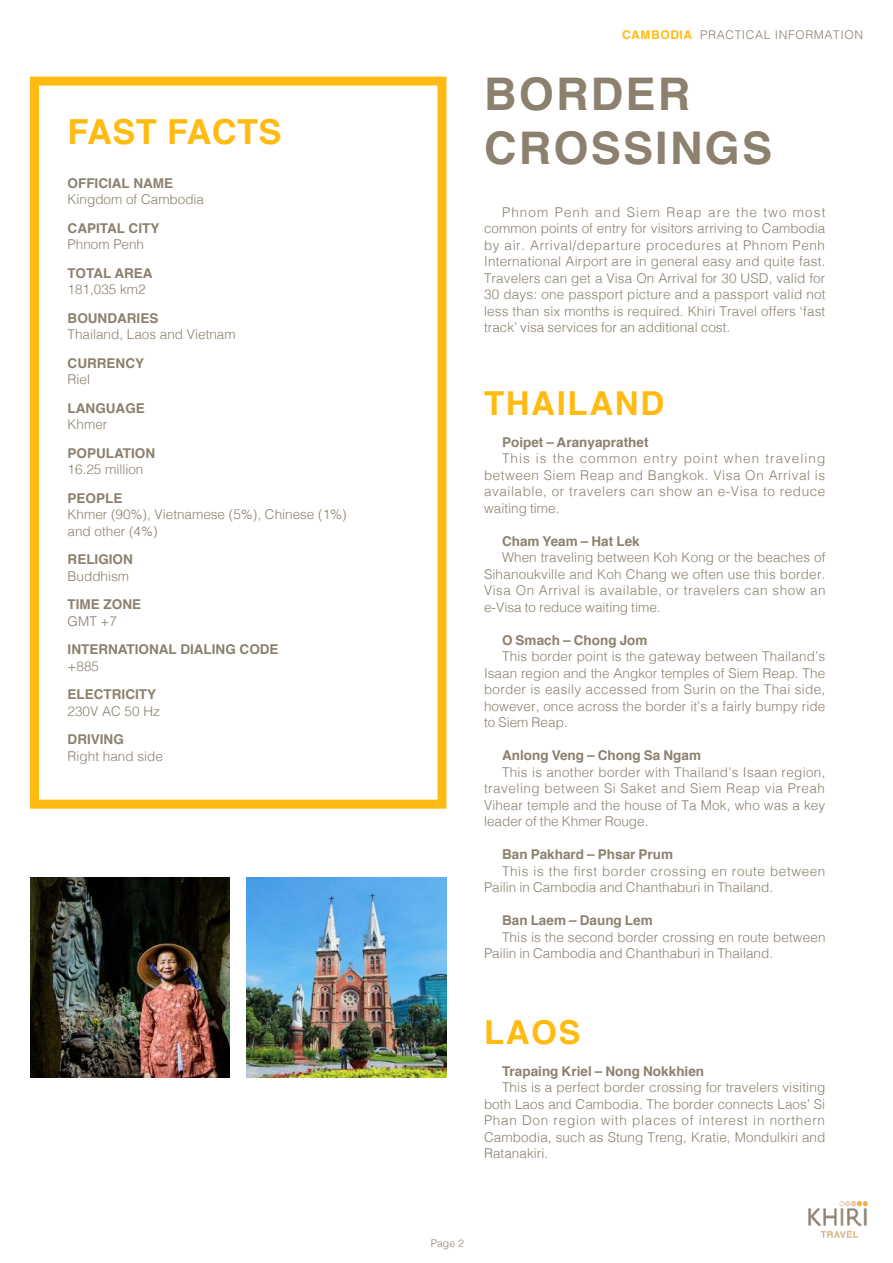
<style>
.page{position:relative;width:893px;height:1263px;background:#fff}
.page>*{position:absolute;margin:0;border:0;box-sizing:border-box;transform-origin:0 0}
.t1{font:700 45px/54px "Helvetica";letter-spacing:.05em;color:#8c806e}
.t2{font:700 34.5px "Helvetica";letter-spacing:.01em;color:#ffbb12}
.t3{font:700 33px "Helvetica";letter-spacing:.05em;color:#ffbb12}
.t4{font:300 13.5px/16.5px "Helvetica";letter-spacing:.005em;color:#8c806e;text-align:justify}
.t5{font:700 13.5px "Helvetica";color:#8c806e}
.t6{font:300 12px "Helvetica";letter-spacing:.05em;color:#8c806e}
.t7{font:300 10.5px "Helvetica";color:#8c806e}
.s1{font-weight:700;color:#ffbb12}
</style>
<div class="page">
<div style="left:30px;top:77px;width:416px;height:732px;border:9px solid #ffbb12"></div>
<img style="left:30px;top:878px;width:200px;height:199px">
<img style="left:247px;top:878px;width:199px;height:199px">
<img style="left:808px;top:1201px;width:59px;height:36px">
<h2 class="t2" style="left:68px;top:118px;width:215px">FAST FACTS</h2>
<p class="t5" style="left:68px;top:178px;width:107px">OFFICIAL NAME</p>
<p class="t4" style="left:68px;top:192px;width:138px">Kingdom of Cambodia</p>
<p class="t5" style="left:68px;top:222px;width:93px">CAPITAL CITY</p>
<p class="t4" style="left:68px;top:237px;width:78px">Phnom Penh</p>
<p class="t5" style="left:68px;top:267px;width:87px">TOTAL AREA</p>
<p class="t4" style="left:68px;top:282px;width:80px">181,035 km2</p>
<p class="t5" style="left:68px;top:312px;width:92px">BOUNDARIES</p>
<p class="t4" style="left:68px;top:327px;width:170px">Thailand, Laos and Vietnam</p>
<p class="t5" style="left:68px;top:357px;width:78px">CURRENCY</p>
<p class="t4" style="left:68px;top:372px;width:24px">Riel</p>
<p class="t5" style="left:68px;top:402px;width:79px">LANGUAGE</p>
<p class="t4" style="left:68px;top:417px;width:41px">Khmer</p>
<p class="t5" style="left:68px;top:447px;width:89px">POPULATION</p>
<p class="t4" style="left:68px;top:462px;width:77px">16.25 million</p>
<p class="t5" style="left:68px;top:492px;width:56px">PEOPLE</p>
<p class="t4" style="left:68px;top:507px;width:281px">Khmer (90%), Vietnamese (5%), Chinese (1%) and other (4%)</p>
<p class="t5" style="left:68px;top:554px;width:67px">RELIGION</p>
<p class="t4" style="left:68px;top:569px;width:63px">Buddhism</p>
<p class="t5" style="left:68px;top:599px;width:75px">TIME ZONE</p>
<p class="t4" style="left:68px;top:614px;width:51px">GMT +7</p>
<p class="t5" style="left:68px;top:644px;width:213px">INTERNATIONAL DIALING CODE</p>
<p class="t4" style="left:68px;top:659px;width:33px">+885</p>
<p class="t5" style="left:68px;top:689px;width:90px">ELECTRICITY</p>
<p class="t4" style="left:68px;top:704px;width:94px">230V AC 50 Hz</p>
<p class="t5" style="left:68px;top:734px;width:58px">DRIVING</p>
<p class="t4" style="left:68px;top:749px;width:97px">Right hand side</p>
<p class="t6" style="left:622px;top:30px;width:242px"><span class="s1">CAMBODIA</span> PRACTICAL INFORMATION</p>
<h1 class="t1" style="left:484px;top:72px;width:290px">BORDER<br>CROSSINGS</h1>
<p class="t4" style="left:484px;top:205px;width:343px;text-indent:18px">Phnom Penh and Siem Reap are the two most common points of entry for visitors arriving to Cambodia by air. Arrival/departure procedures at Phnom Penh International Airport are in general easy and quite fast.<br>Travelers can get a Visa On Arrival for 30 USD, valid for 30 days: one passport picture and a passport valid not less than six months is required. Khiri Travel offers ‘fast track’ visa services for an additional cost.</p>
<h3 class="t3" style="left:484px;top:391px;width:182px">THAILAND</h3>
<p class="t5" style="left:502px;top:437px;width:148px">Poipet – Aranyaprathet</p>
<p class="t4" style="left:484px;top:452px;width:343px;text-indent:18px">This is the common entry point when traveling between Siem Reap and Bangkok. Visa On Arrival is available, or travelers can show an e-Visa to reduce waiting time.</p>
<p class="t5" style="left:502px;top:536px;width:139px">Cham Yeam – Hat Lek</p>
<p class="t4" style="left:484px;top:551px;width:343px;text-indent:18px">When traveling between Koh Kong or the beaches of Sihanoukville and Koh Chang we often use this border.<br>Visa On Arrival is available, or travelers can show an e-Visa to reduce waiting time.</p>
<p class="t5" style="left:502px;top:635px;width:147px">O Smach – Chong Jom</p>
<p class="t4" style="left:484px;top:649px;width:343px;text-indent:18px">This border point is the gateway between Thailand’s Isaan region and the Angkor temples of Siem Reap. The border is easily accessed from Surin on the Thai side, however, once across the border it’s a fairly bumpy ride to Siem Reap.</p>
<p class="t5" style="left:502px;top:750px;width:201px">Anlong Veng – Chong Sa Ngam</p>
<p class="t4" style="left:484px;top:765px;width:343px;text-indent:18px">This is another border with Thailand’s Isaan region, traveling between Si Saket and Siem Reap via Preah Vihear temple and the house of Ta Mok, who was a key leader of the Khmer Rouge.</p>
<p class="t5" style="left:502px;top:849px;width:173px">Ban Pakhard – Phsar Prum</p>
<p class="t4" style="left:484px;top:862px;width:343px;text-indent:18px">This is the first border crossing en route between<br>Pailin in Cambodia and Chanthaburi in Thailand.</p>
<p class="t5" style="left:502px;top:915px;width:152px">Ban Laem – Daung Lem</p>
<p class="t4" style="left:484px;top:930px;width:343px;text-indent:18px">This is the second border crossing en route between<br>Pailin in Cambodia and Chanthaburi in Thailand.</p>
<h3 class="t3" style="left:484px;top:1019px;width:98px">LAOS</h3>
<p class="t5" style="left:502px;top:1065px;width:204px">Trapaing Kriel – Nong Nokkhien</p>
<p class="t4" style="left:484px;top:1080px;width:343px;text-indent:18px">This is a perfect border crossing for travelers visiting both Laos and Cambodia. The border connects Laos’ Si Phan Don region with places of interest in northern Cambodia, such as Stung Treng, Kratie, Mondulkiri and Ratanakiri.</p>
<p class="t7" style="left:431px;top:1239px;width:35px">Page 2</p>
</div>
